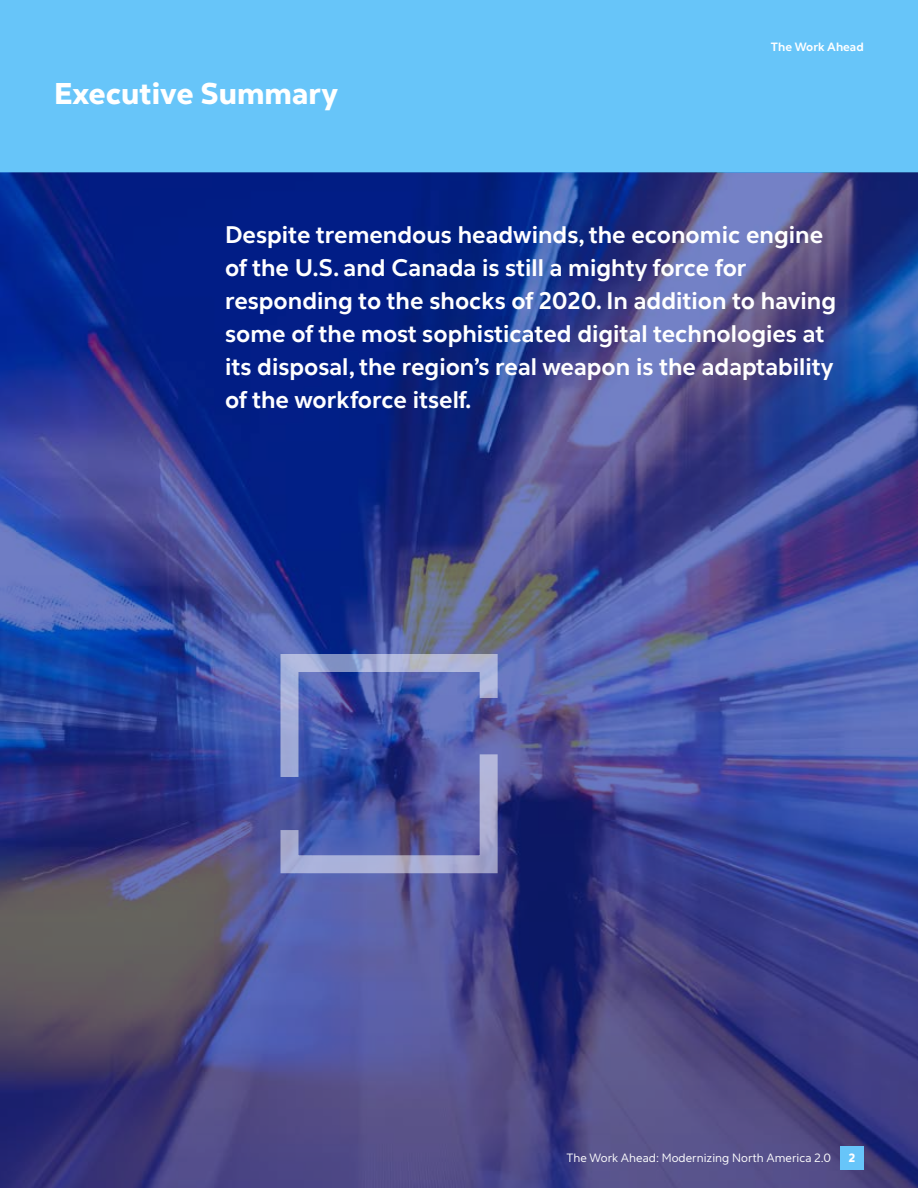
<style>
.page{position:relative;width:918px;height:1188px;background:#fff}
.page>*{position:absolute;margin:0;border:0;box-sizing:border-box;transform-origin:0 0}
.t1{font:800 30px "Cognizant Sans";color:#fff}
.t2{font:700 24px/33px "Cognizant Sans";color:#fff}
.t3{font:12px "Cognizant Sans";color:#fff}
.t4{font:700 12px "Cognizant Sans";color:#fff}
.t5{font:800 12px "Cognizant Sans";color:#fff}
</style>
<div class="page">
<div style="left:0;top:0;width:918px;height:172px;background:#67c5f9"></div>
<img style="left:0;top:172px;width:918px;height:1016px">
<svg style="left:272px;top:645px;width:235px;height:230px;background:#5e69ae"></svg>
<div style="left:840px;top:1146px;width:24px;height:24px;background:#67c5f9"></div>
<p class="t1" style="left:54px;top:74px;width:286px">Executive Summary</p>
<p class="t4" style="left:771px;top:39px;width:94px">The Work Ahead</p>
<p class="t2" style="left:225px;top:218px;width:613px">Despite tremendous headwinds, the economic engine of the U.S. and Canada is still a mighty force for responding to the shocks of 2020. In addition to having some of the most sophisticated digital technologies at its disposal, the region’s real weapon is the adaptability of the workforce itself.</p>
<p class="t3" style="left:567px;top:1151px;width:266px">The Work Ahead: Modernizing North America 2.0</p>
<p class="t5" style="left:849px;top:1149px;width:8px">2</p>
</div>
